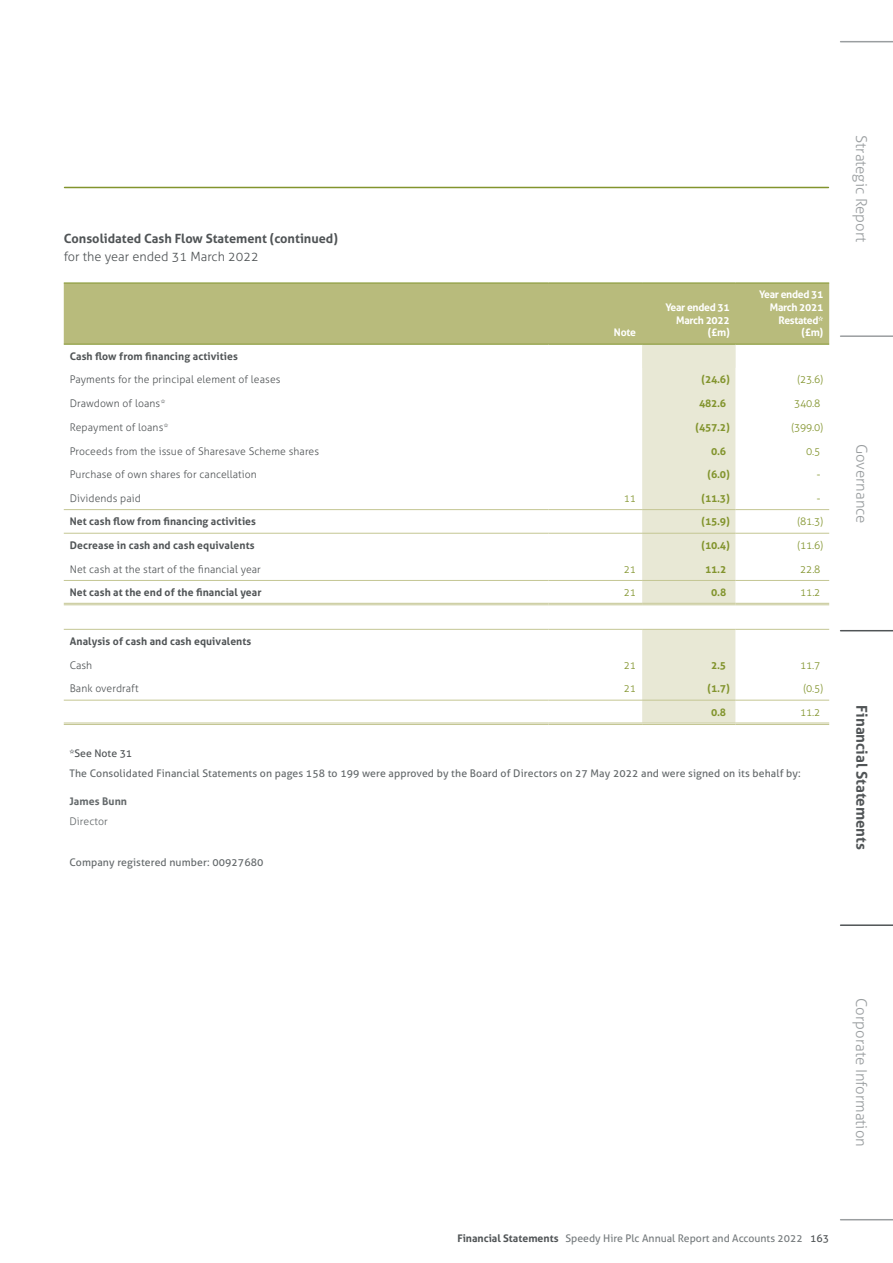
<style>
.page{position:relative;width:893px;height:1263px;background:#fff}
.page>*{position:absolute;margin:0;border:0;box-sizing:border-box;transform-origin:0 0}
.t1{font:300 15px "Aller";color:#9a9ea0}
.t2{font:700 15px "Aller";color:#505456}
.t3{font:700 12.75px "Aller";color:#505456}
.t4{font:300 12.75px "Aller";color:#505456}
.t5{font:300 10.5px "Aller";letter-spacing:.01em;color:#505456}
.t6{font:700 10.5px "Aller";letter-spacing:.01em;color:#505456}
.t7{font:10.5px "Aller";letter-spacing:.01em;color:#63686a}
.t8{font:300 10.5px "Aller";letter-spacing:-.02em;color:#82942d}
.t9{font:700 10.5px "Aller";letter-spacing:-.02em;color:#82942d}
.t10{font:10.5px "Aller";color:#767b7d}
.t11{font:700 10.5px/12.6px "Aller";letter-spacing:-.03em;color:#fff;text-align:right}
.t12{font:10.5px "Aller";color:#505456}
.t13{font:700 10.5px "Aller";letter-spacing:.01em;color:#63686a}
.t14{font:300 10.5px "Aller";letter-spacing:.01em;color:#63686a}
.s1{font-weight:700;color:#505456}
.s2{color:#505456}
</style>
<div class="page">
<hr style="left:65px;top:187px;width:763px;height:1px;background:#82942d">
<div style="left:64px;top:284px;width:765px;height:60px;background:#b8bb7c"></div>
<div style="left:642px;top:345px;width:94px;height:23px;background:#e8e8d5"></div>
<svg style="left:549px;top:368px;width:280px;height:355px"></svg>
<hr style="left:64px;top:283px;width:485px;height:1px;background:#82942d">
<hr style="left:549px;top:283px;width:93px;height:1px;background:#82942d">
<hr style="left:642px;top:283px;width:94px;height:1px;background:#82942d">
<hr style="left:736px;top:283px;width:93px;height:1px;background:#82942d">
<hr style="left:64px;top:344px;width:485px;height:1px;background:#82942d">
<hr style="left:549px;top:344px;width:93px;height:1px;background:#82942d">
<hr style="left:642px;top:344px;width:94px;height:1px;background:#82942d">
<hr style="left:736px;top:344px;width:93px;height:1px;background:#82942d">
<hr style="left:64px;top:723px;width:485px;height:1px;background:#c4c693">
<hr style="left:64px;top:724px;width:485px;height:1px;background:#c4c693">
<hr style="left:549px;top:723px;width:93px;height:1px;background:#c4c693">
<hr style="left:549px;top:724px;width:93px;height:1px;background:#c4c693">
<hr style="left:642px;top:723px;width:94px;height:1px;background:#c4c693">
<hr style="left:642px;top:724px;width:94px;height:1px;background:#c4c693">
<hr style="left:736px;top:723px;width:93px;height:1px;background:#c4c693">
<hr style="left:736px;top:724px;width:93px;height:1px;background:#c4c693">
<hr style="left:64px;top:629px;width:485px;height:1px;background:#c4c693">
<hr style="left:549px;top:629px;width:93px;height:1px;background:#c4c693">
<hr style="left:642px;top:629px;width:94px;height:1px;background:#c4c693">
<hr style="left:736px;top:629px;width:93px;height:1px;background:#c4c693">
<hr style="left:64px;top:509px;width:485px;height:1px;background:#c4c693">
<hr style="left:549px;top:509px;width:93px;height:1px;background:#c4c693">
<hr style="left:642px;top:509px;width:94px;height:1px;background:#c4c693">
<hr style="left:736px;top:509px;width:93px;height:1px;background:#c4c693">
<hr style="left:64px;top:533px;width:485px;height:1px;background:#c4c693">
<hr style="left:549px;top:533px;width:93px;height:1px;background:#c4c693">
<hr style="left:642px;top:533px;width:94px;height:1px;background:#c4c693">
<hr style="left:736px;top:533px;width:93px;height:1px;background:#c4c693">
<hr style="left:64px;top:580px;width:485px;height:1px;background:#c4c693">
<hr style="left:549px;top:580px;width:93px;height:1px;background:#c4c693">
<hr style="left:642px;top:580px;width:94px;height:1px;background:#c4c693">
<hr style="left:736px;top:580px;width:93px;height:1px;background:#c4c693">
<hr style="left:64px;top:603px;width:485px;height:1px;background:#c4c693">
<hr style="left:64px;top:604px;width:485px;height:1px;background:#c4c693">
<hr style="left:549px;top:603px;width:93px;height:1px;background:#c4c693">
<hr style="left:549px;top:604px;width:93px;height:1px;background:#c4c693">
<hr style="left:642px;top:603px;width:94px;height:1px;background:#c4c693">
<hr style="left:642px;top:604px;width:94px;height:1px;background:#c4c693">
<hr style="left:736px;top:603px;width:93px;height:1px;background:#c4c693">
<hr style="left:736px;top:604px;width:93px;height:1px;background:#c4c693">
<hr style="left:64px;top:700px;width:485px;height:1px;background:#c4c693">
<hr style="left:549px;top:700px;width:93px;height:1px;background:#c4c693">
<hr style="left:642px;top:700px;width:94px;height:1px;background:#c4c693">
<hr style="left:736px;top:700px;width:93px;height:1px;background:#c4c693">
<hr style="left:841px;top:630px;width:52px;height:1px;background:#505456">
<hr style="left:841px;top:924px;width:52px;height:2px;background:#505456">
<hr style="left:841px;top:1219px;width:52px;height:1px;background:#9a9ea0">
<hr style="left:841px;top:335px;width:52px;height:2px;background:#9a9ea0">
<hr style="left:841px;top:41px;width:52px;height:1px;background:#9a9ea0">
<p class="t3" style="left:64px;top:231px;width:276px">Consolidated Cash Flow Statement (continued)</p>
<p class="t4" style="left:64px;top:249px;width:197px">for the year ended 31 March 2022</p>
<p class="t11" style="left:614px;top:326px;width:24px">Note</p>
<p class="t11" style="left:666px;top:301px;width:66px">Year ended 31<br>March 2022 (£m)</p>
<p class="t11" style="left:759px;top:288px;width:66px">Year ended 31<br>March 2021<br>Restated* (£m)</p>
<p class="t6" style="left:70px;top:350px;width:170px">Cash flow from financing activities</p>
<p class="t5" style="left:70px;top:373px;width:212px">Payments for the principal element of leases</p>
<p class="t9" style="left:702px;top:373px;width:30px">(24.6)</p>
<p class="t8" style="left:797px;top:373px;width:27px">(23.6)</p>
<p class="t5" style="left:70px;top:397px;width:97px">Drawdown of loans*</p>
<p class="t9" style="left:699px;top:397px;width:29px">482.6</p>
<p class="t8" style="left:794px;top:397px;width:28px">340.8</p>
<p class="t5" style="left:70px;top:421px;width:100px">Repayment of loans*</p>
<p class="t9" style="left:696px;top:421px;width:36px">(457.2)</p>
<p class="t8" style="left:791px;top:421px;width:33px">(399.0)</p>
<p class="t5" style="left:70px;top:445px;width:251px">Proceeds from the issue of Sharesave Scheme shares</p>
<p class="t9" style="left:711px;top:445px;width:17px">0.6</p>
<p class="t8" style="left:806px;top:445px;width:16px">0.5</p>
<p class="t5" style="left:70px;top:468px;width:189px">Purchase of own shares for cancellation</p>
<p class="t9" style="left:708px;top:468px;width:24px">(6.0)</p>
<p class="t8" style="left:817px;top:468px;width:5px">-</p>
<p class="t5" style="left:70px;top:492px;width:73px">Dividends paid</p>
<p class="t8" style="left:624px;top:492px;width:14px">11</p>
<p class="t9" style="left:702px;top:491px;width:30px">(11.3)</p>
<p class="t8" style="left:817px;top:492px;width:5px">-</p>
<p class="t6" style="left:70px;top:515px;width:188px">Net cash flow from financing activities</p>
<p class="t9" style="left:702px;top:515px;width:30px">(15.9)</p>
<p class="t8" style="left:797px;top:515px;width:27px">(81.3)</p>
<p class="t6" style="left:70px;top:539px;width:186px">Decrease in cash and cash equivalents</p>
<p class="t9" style="left:702px;top:539px;width:30px">(10.4)</p>
<p class="t8" style="left:797px;top:539px;width:27px">(11.6)</p>
<p class="t5" style="left:70px;top:562px;width:193px">Net cash at the start of the financial year</p>
<p class="t8" style="left:624px;top:562px;width:14px">21</p>
<p class="t9" style="left:705px;top:562px;width:23px">11.2</p>
<p class="t8" style="left:800px;top:562px;width:22px">22.8</p>
<p class="t6" style="left:70px;top:586px;width:193px">Net cash at the end of the financial year</p>
<p class="t8" style="left:624px;top:586px;width:14px">21</p>
<p class="t9" style="left:711px;top:586px;width:17px">0.8</p>
<p class="t8" style="left:800px;top:586px;width:22px">11.2</p>
<p class="t6" style="left:70px;top:635px;width:183px">Analysis of cash and cash equivalents</p>
<p class="t5" style="left:70px;top:658px;width:24px">Cash</p>
<p class="t8" style="left:624px;top:658px;width:14px">21</p>
<p class="t9" style="left:711px;top:658px;width:17px">2.5</p>
<p class="t8" style="left:800px;top:658px;width:22px">11.7</p>
<p class="t5" style="left:70px;top:682px;width:70px">Bank overdraft</p>
<p class="t8" style="left:624px;top:682px;width:14px">21</p>
<p class="t9" style="left:708px;top:682px;width:24px">(1.7)</p>
<p class="t8" style="left:803px;top:682px;width:21px">(0.5)</p>
<p class="t9" style="left:711px;top:706px;width:17px">0.8</p>
<p class="t8" style="left:800px;top:706px;width:22px">11.2</p>
<p class="t12" style="left:69px;top:747px;width:64px">*See Note 31</p>
<p class="t7" style="left:69px;top:767px;width:733px">The Consolidated Financial Statements on pages 158 to 199 were approved by the Board of Directors on 27 May 2022 and were signed on its behalf by:</p>
<p class="t13" style="left:69px;top:795px;width:59px">James Bunn</p>
<p class="t14" style="left:69px;top:815px;width:40px">Director</p>
<p class="t7" style="left:69px;top:856px;width:196px">Company registered number: 00927680</p>
<h1 class="t1" style="left:871px;top:135px;width:108px;rotate:90deg">Strategic Report</h1>
<h1 class="t1" style="left:871px;top:444px;width:81px;rotate:90deg">Governance</h1>
<h1 class="t2" style="left:871px;top:705px;width:146px;rotate:90deg">Financial Statements</h1>
<h1 class="t1" style="left:871px;top:998px;width:150px;rotate:90deg">Corporate Information</h1>
<p class="t10" style="left:457px;top:1231px;width:373px"><span class="s1">Financial Statements</span> Speedy Hire Plc Annual Report and Accounts 2022 <span class="s2">163</span></p>
</div>
